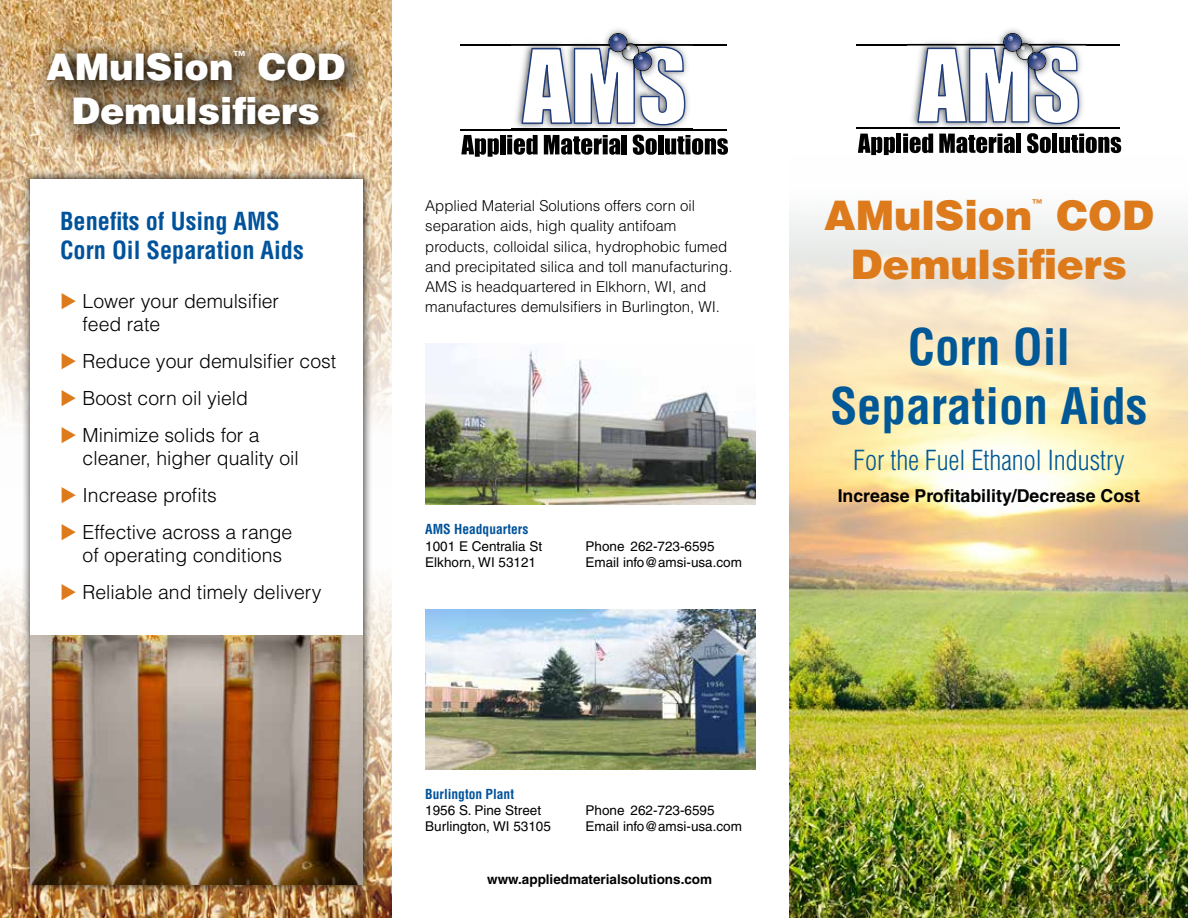
<style>
.page{position:relative;width:1188px;height:918px;background:#fff}
.page>*{position:absolute;margin:0;border:0;box-sizing:border-box;transform-origin:0 0}
.t1{font:700 condensed 49.05px/58.9px "Helvetica";color:#015896;text-align:center}
.t2{font:900 40.8px/48.9px "Helvetica";color:#dd7a1b}
.t3{font:900 36.6px/44px "Helvetica";color:#fff}
.t4{font:300 condensed 27px "Helvetica";color:#015896}
.t5{font:700 condensed 24.3px/29.1px "Helvetica";color:#00539b}
.t6{font:300 19.5px/23.2px "Helvetica";color:#000}
.t7{font:700 17.7px "Helvetica";color:#000}
.t8{font:300 15px/20.2px "Helvetica";color:#000}
.t9{font:13.5px/16.2px "Helvetica";color:#000}
.t10{font:700 13.5px "Helvetica";color:#000}
.t11{font:700 condensed 13.5px "Helvetica";color:#00539b}
.t12{font:900 12.6px "Helvetica";color:#fff}
.t13{font:900 10.8px "Helvetica";color:#dd7a1b}
.s1{color:#dd7a1b}
</style>
<div class="page">
<img style="left:790px;top:155px;width:398px;height:763px">
<img style="left:0;top:578px;width:392px;height:340px">
<img style="left:0;top:0;width:392px;height:420px">
<div style="left:21px;top:169px;width:351px;height:725px;background:#000;opacity:.75"></div>
<div style="left:31px;top:179px;width:332px;height:705px;background:#fff"></div>
<svg style="left:461px;top:135px;width:38px;height:22px"></svg>
<div style="left:500px;top:135px;width:5px;height:19px;background:#000"></div>
<svg style="left:507px;top:135px;width:31px;height:20px"></svg>
<svg style="left:544px;top:135px;width:76px;height:20px"></svg>
<div style="left:622px;top:135px;width:5px;height:19px;background:#000"></div>
<svg style="left:633px;top:135px;width:24px;height:20px"></svg>
<div style="left:658px;top:135px;width:5px;height:19px;background:#000"></div>
<svg style="left:665px;top:135px;width:63px;height:20px"></svg>
<hr style="left:460px;top:44px;width:267px;height:2px;background:#000">
<hr style="left:460px;top:129px;width:267px;height:1px;background:#000">
<img style="left:511px;top:81px;width:76px;height:50px">
<img style="left:647px;top:54px;width:45px;height:77px">
<img style="left:587px;top:125px;width:30px;height:6px">
<img style="left:632px;top:125px;width:15px;height:6px">
<img style="left:617px;top:125px;width:15px;height:6px">
<img style="left:511px;top:44px;width:181px;height:2px">
<img style="left:511px;top:129px;width:181px;height:1px">
<svg style="left:521px;top:33px;width:164px;height:92px"></svg>
<div style="left:29px;top:33px;width:344px;height:120px;background:#000;opacity:.77"></div>
<img style="left:425px;top:344px;width:331px;height:160px">
<img style="left:425px;top:609px;width:331px;height:161px">
<svg style="left:858px;top:134px;width:37px;height:21px"></svg>
<div style="left:896px;top:134px;width:5px;height:19px;background:#000"></div>
<svg style="left:903px;top:134px;width:30px;height:19px"></svg>
<svg style="left:939px;top:134px;width:76px;height:19px"></svg>
<div style="left:1016px;top:134px;width:5px;height:19px;background:#000"></div>
<svg style="left:1027px;top:133px;width:24px;height:20px"></svg>
<div style="left:1052px;top:134px;width:5px;height:19px;background:#000"></div>
<svg style="left:1059px;top:134px;width:62px;height:19px"></svg>
<hr style="left:857px;top:44px;width:263px;height:1px;background:#000">
<hr style="left:857px;top:128px;width:263px;height:1px;background:#000">
<img style="left:907px;top:43px;width:75px;height:85px">
<img style="left:1042px;top:43px;width:44px;height:85px">
<img style="left:982px;top:124px;width:30px;height:4px">
<img style="left:1027px;top:124px;width:15px;height:4px">
<img style="left:1012px;top:124px;width:15px;height:4px">
<img style="left:907px;top:44px;width:179px;height:1px">
<svg style="left:917px;top:33px;width:162px;height:91px"></svg>
<img style="left:31px;top:635px;width:332px;height:249px">
<h3 class="t3" style="left:46px;top:43px;width:189px">AMulSion</h3>
<p class="t12" style="left:234px;top:48px;width:13px">™</p>
<h3 class="t3" style="left:72px;top:43px;width:275px;text-indent:186px">COD<br>Demulsifiers</h3>
<h3 class="t5" style="left:60px;top:206px;width:245px">Benefits of Using AMS<br>Corn Oil Separation Aids</h3>
<h3 class="t6" style="left:83px;top:289px;width:198px;text-indent:-22px"><span class="s1">◆</span> Lower your demulsifier feed rate</h3>
<h3 class="t6" style="left:60px;top:349px;width:278px"><span class="s1">◆</span> Reduce your demulsifier cost</h3>
<h3 class="t6" style="left:60px;top:386px;width:190px"><span class="s1">◆</span> Boost corn oil yield</h3>
<h3 class="t6" style="left:83px;top:423px;width:218px;text-indent:-22px"><span class="s1">◆</span> Minimize solids for a cleaner, higher quality oil</h3>
<h3 class="t6" style="left:60px;top:483px;width:158px"><span class="s1">◆</span> Increase profits</h3>
<h3 class="t6" style="left:83px;top:520px;width:211px;text-indent:-22px"><span class="s1">◆</span> Effective across a range of operating conditions</h3>
<h3 class="t6" style="left:60px;top:580px;width:263px"><span class="s1">◆</span> Reliable and timely delivery</h3>
<p class="t8" style="left:425px;top:195px;width:309px">Applied Material Solutions offers corn oil separation aids, high quality antifoam products, colloidal silica, hydrophobic fumed and precipitated silica and toll manufacturing.<br>AMS is headquartered in Elkhorn, WI, and manufactures demulsifiers in Burlington, WI.</p>
<p class="t11" style="left:425px;top:521px;width:105px">AMS Headquarters</p>
<p class="t9" style="left:425px;top:538px;width:118px">1001 E Centralia St<br>Elkhorn, WI 53121</p>
<p class="t9" style="left:586px;top:538px;width:158px">Phone 262-723-6595<br>Email info@amsi-usa.com</p>
<p class="t11" style="left:425px;top:786px;width:90px">Burlington Plant</p>
<p class="t9" style="left:425px;top:802px;width:127px">1956 S. Pine Street<br>Burlington, WI 53105</p>
<p class="t9" style="left:586px;top:802px;width:158px">Phone 262-723-6595<br>Email info@amsi-usa.com</p>
<p class="t10" style="left:487px;top:871px;width:226px">www.appliedmaterialsolutions.com</p>
<h2 class="t2" style="left:824px;top:189px;width:210px">AMulSion</h2>
<p class="t13" style="left:1032px;top:196px;width:12px">™</p>
<h2 class="t2" style="left:851px;top:189px;width:304px;text-indent:206px">COD<br>Demulsifiers</h2>
<h1 class="t1" style="left:830px;top:317px;width:319px">Corn Oil<br>Separation Aids</h1>
<h3 class="t4" style="left:853px;top:443px;width:273px">For the Fuel Ethanol Industry</h3>
<p class="t7" style="left:838px;top:485px;width:304px">Increase Profitability/Decrease Cost</p>
</div>
